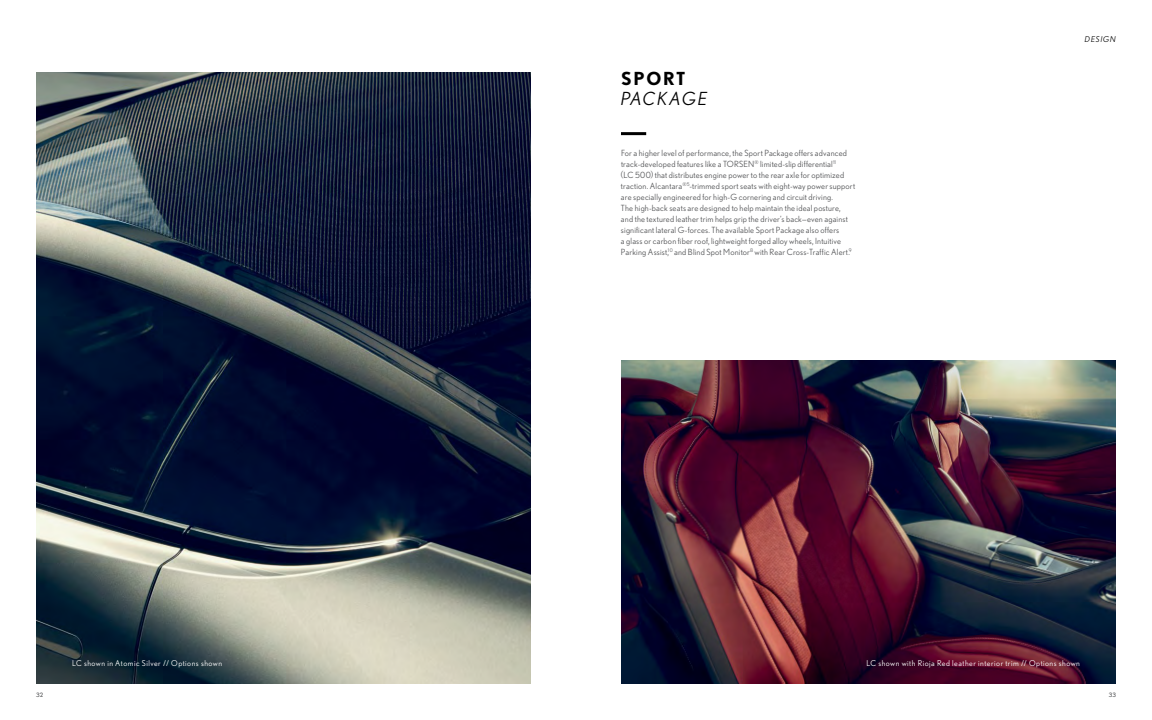
<style>
.page{position:relative;width:1152px;height:720px;background:#fff}
.page>*{position:absolute;margin:0;border:0;box-sizing:border-box;transform-origin:0 0}
.t1{font:italic 18px/20px "Nobel";letter-spacing:.08em;color:#000}
._1d__Body_Copy{font:8.5px/11px "Nobel";letter-spacing:.02em;color:#58595b}
._1g__Cutline{font:8px "Nobel";letter-spacing:.06em;color:#fff}
._1e__Section_Headine{font:italic 8px "Nobel";letter-spacing:.1em;color:#000}
.t2{font:6px "Nobel";color:#58595b}
.s1{font-weight:700;font-style:normal}
</style>
<div class="page">
<img style="left:36px;top:72px;width:495px;height:612px">
<img style="left:621px;top:360px;width:495px;height:324px">
<hr style="left:621px;top:132px;width:25px;height:3px;background:#000">
<p class="_1g__Cutline" style="left:72px;top:658px;width:152px">LC shown in Atomic Silver // Options shown</p>
<p class="t1" style="left:621px;top:69px;width:88px"><span class="s1">SPORT<br></span>PACKAGE</p>
<p class="_1d__Body_Copy" style="left:621px;top:147px;width:236px">For a higher level of performance, the Sport Package offers advanced track-developed features like a TORSEN<sup>®</sup> limited-slip differential<sup>11<br></sup>(LC 500) that distributes engine power to the rear axle for optimized traction. Alcantara<sup>®5</sup>-trimmed sport seats with eight-way power support are specially engineered for high-G cornering and circuit driving.<br>The high-back seats are designed to help maintain the ideal posture,<br>and the textured leather trim helps grip the driver’s back—even against significant lateral G-forces. The available Sport Package also offers<br>a glass or carbon fiber roof, lightweight forged alloy wheels, Intuitive Parking Assist,<sup>10</sup> and Blind Spot Monitor<sup>8</sup> with Rear Cross-Traffic Alert.<sup>9</sup></p>
<p class="_1e__Section_Headine" style="left:1085px;top:34px;width:33px">DESIGN</p>
<p class="_1g__Cutline" style="left:866px;top:658px;width:215px">LC shown with Rioja Red leather interior trim // Options shown</p>
<p class="t2" style="left:36px;top:692px;width:9px">32</p>
<p class="t2" style="left:1109px;top:692px;width:9px">33</p>
</div>
